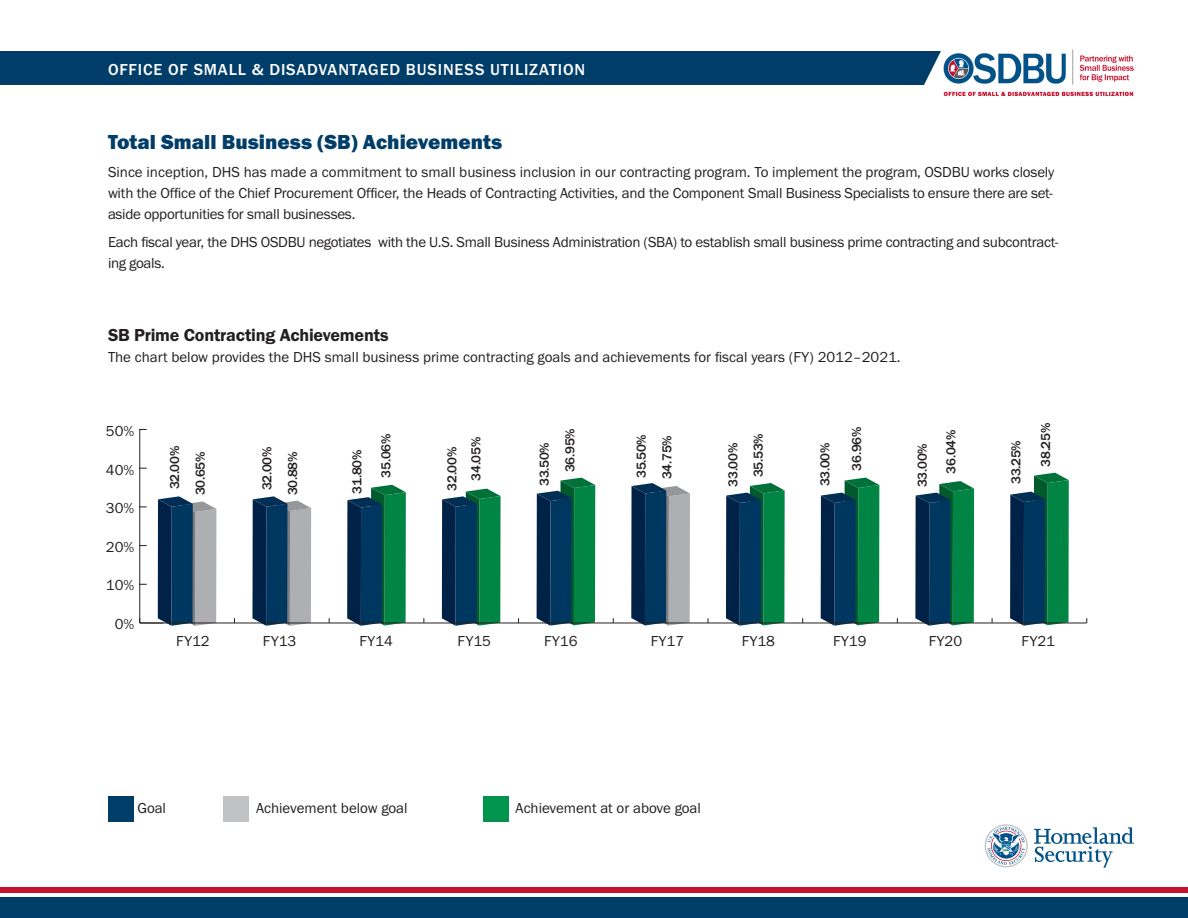
<style>
.page{position:relative;width:1188px;height:918px;background:#fff}
.page>*{position:absolute;margin:0;border:0;box-sizing:border-box;transform-origin:0 0}
.t1{font:21px "Franklin Gothic URW Hea";color:#003d68}
.t2{font:18.15px "Myriad Pro";color:#231f20;scale:1.83 1}
.t3{font:18px "Franklin Gothic URW Dem";letter-spacing:-.01em;color:#231f20}
.t4{font:500 16.5px "Franklin Gothic URW";letter-spacing:.05em;color:#fff}
.t5{font:15px/21px "Franklin Gothic URW Boo";letter-spacing:-.015em;color:#231f20;text-align:justify}
.t6{font:500 13.5px/25.5px "Franklin Gothic URW";letter-spacing:-.025em;color:#231f20}
</style>
<div class="page">
<svg style="left:252px;top:496px;width:59px;height:130px;background:#4e6880"></svg>
<svg style="left:347px;top:485px;width:59px;height:141px;background:#135e59"></svg>
<svg style="left:442px;top:489px;width:59px;height:137px;background:#105c58"></svg>
<svg style="left:537px;top:478px;width:58px;height:148px;background:#0f5b57"></svg>
<svg style="left:631px;top:483px;width:59px;height:143px;background:#4c677f"></svg>
<svg style="left:726px;top:483px;width:59px;height:143px;background:#125d59"></svg>
<svg style="left:821px;top:478px;width:58px;height:148px;background:#115c57"></svg>
<svg style="left:915px;top:481px;width:59px;height:145px;background:#125e59"></svg>
<svg style="left:1010px;top:473px;width:59px;height:153px;background:#16615b"></svg>
<hr style="left:140px;top:623px;width:947px;height:1px;background:#231f20">
<hr style="left:139px;top:429px;width:1px;height:194px;background:#231f20">
<svg style="left:139px;top:496px;width:77px;height:130px"></svg>
<div style="left:0;top:51px;width:1188px;height:34px;background:#003d68"></div>
<svg style="left:924px;top:51px;width:264px;height:45px;fill:#fff"></svg>
<svg style="left:984px;top:824px;width:150px;height:44px"></svg>
<div style="left:0;top:898px;width:1188px;height:20px;background:#003d68"></div>
<div style="left:0;top:887px;width:1188px;height:6px;background:#c41230"></div>
<div style="left:108px;top:796px;width:25px;height:26px;background:#003d68"></div>
<div style="left:224px;top:796px;width:25px;height:26px;background:#c1c2c4"></div>
<div style="left:484px;top:796px;width:25px;height:26px;background:#00944d"></div>
<img style="left:943px;top:49px;width:191px;height:46px">
<p class="t4" style="left:108px;top:59px;width:479px">OFFICE OF SMALL &amp; DISADVANTAGED BUSINESS UTILIZATION</p>
<h2 class="t1" style="left:108px;top:128px;width:396px">Total Small Business (SB) Achievements</h2>
<p class="t5" style="left:108px;top:161px;width:948px">Since inception, DHS has made a commitment to small business inclusion in our contracting program. To implement the program, OSDBU works closely with the Office of the Chief Procurement Officer, the Heads of Contracting Activities, and the Component Small Business Specialists to ensure there are set&shy;aside opportunities for small businesses.</p>
<p class="t5" style="left:108px;top:231px;width:952px">Each fiscal year, the DHS OSDBU negotiates with the U.S. Small Business Administration (SBA) to establish small business prime contracting and subcontract&shy;ing goals.</p>
<h3 class="t3" style="left:108px;top:324px;width:282px">SB Prime Contracting Achievements</h3>
<p class="t5" style="left:108px;top:346px;width:794px">The chart below provides the DHS small business prime contracting goals and achievements for fiscal years (FY) 2012–2021.</p>
<p class="t2" style="left:91px;top:419px;width:20px">50</p>
<p class="t5" style="left:106px;top:420px;width:30px">50%</p>
<p class="t5" style="left:106px;top:459px;width:30px">40%</p>
<p class="t5" style="left:106px;top:497px;width:30px">30%</p>
<p class="t5" style="left:106px;top:536px;width:30px">20%</p>
<p class="t5" style="left:106px;top:574px;width:30px">10%</p>
<p class="t5" style="left:115px;top:613px;width:21px">0%</p>
<p class="t2" style="left:91px;top:458px;width:20px">40</p>
<p class="t2" style="left:91px;top:496px;width:20px">30</p>
<p class="t2" style="left:91px;top:535px;width:20px">20</p>
<p class="t2" style="left:91px;top:574px;width:20px">10</p>
<p class="t2" style="left:108px;top:613px;width:11px">0</p>
<p class="t6" style="left:162px;top:495px;width:51px;text-align:center;rotate:-90deg">32.00%<br>30.65%</p>
<p class="t6" style="left:254px;top:495px;width:50px;text-align:center;rotate:-90deg">32.00%<br>30.88%</p>
<p class="t6" style="left:342px;top:478px;width:45px;line-height:29.1px;text-indent:-16px;rotate:-90deg">31.80%<br>35.06%</p>
<p class="t6" style="left:440px;top:481px;width:45px;line-height:24.2px;text-indent:-10px;rotate:-90deg">32.00%<br>34.05%</p>
<p class="t6" style="left:531px;top:472px;width:45px;text-indent:-14px;rotate:-90deg">33.50%<br>36.95%</p>
<p class="t6" style="left:628px;top:479px;width:46px;rotate:-90deg">35.50%<br>34.75%</p>
<p class="t6" style="left:720px;top:477px;width:45px;text-indent:-10px;rotate:-90deg">33.00%<br>35.53%</p>
<p class="t6" style="left:812px;top:486px;width:45px;rotate:-90deg">33.00%</p>
<p class="t6" style="left:844px;top:471px;width:45px;rotate:-90deg">36.96%</p>
<p class="t6" style="left:908px;top:474px;width:45px;line-height:28.8px;text-indent:-14px;rotate:-90deg">33.00%<br>36.04%</p>
<p class="t5" style="left:176px;top:630px;width:35px">FY12</p>
<p class="t5" style="left:263px;top:630px;width:35px">FY13</p>
<p class="t5" style="left:359px;top:630px;width:35px">FY14</p>
<p class="t5" style="left:458px;top:630px;width:35px">FY15</p>
<p class="t5" style="left:544px;top:630px;width:35px">FY16</p>
<p class="t5" style="left:651px;top:630px;width:35px">FY17</p>
<p class="t5" style="left:742px;top:630px;width:35px">FY18</p>
<p class="t5" style="left:833px;top:630px;width:35px">FY19</p>
<p class="t5" style="left:929px;top:630px;width:35px">FY20</p>
<p class="t6" style="left:1003px;top:484px;width:45px;rotate:-90deg">33.25%</p>
<p class="t6" style="left:1033px;top:467px;width:45px;rotate:-90deg">38.25%</p>
<p class="t5" style="left:1022px;top:630px;width:35px">FY21</p>
<p class="t5" style="left:138px;top:797px;width:30px">Goal</p>
<p class="t5" style="left:256px;top:797px;width:153px">Achievement below goal</p>
<p class="t5" style="left:516px;top:797px;width:187px">Achievement at or above goal</p>
</div>
